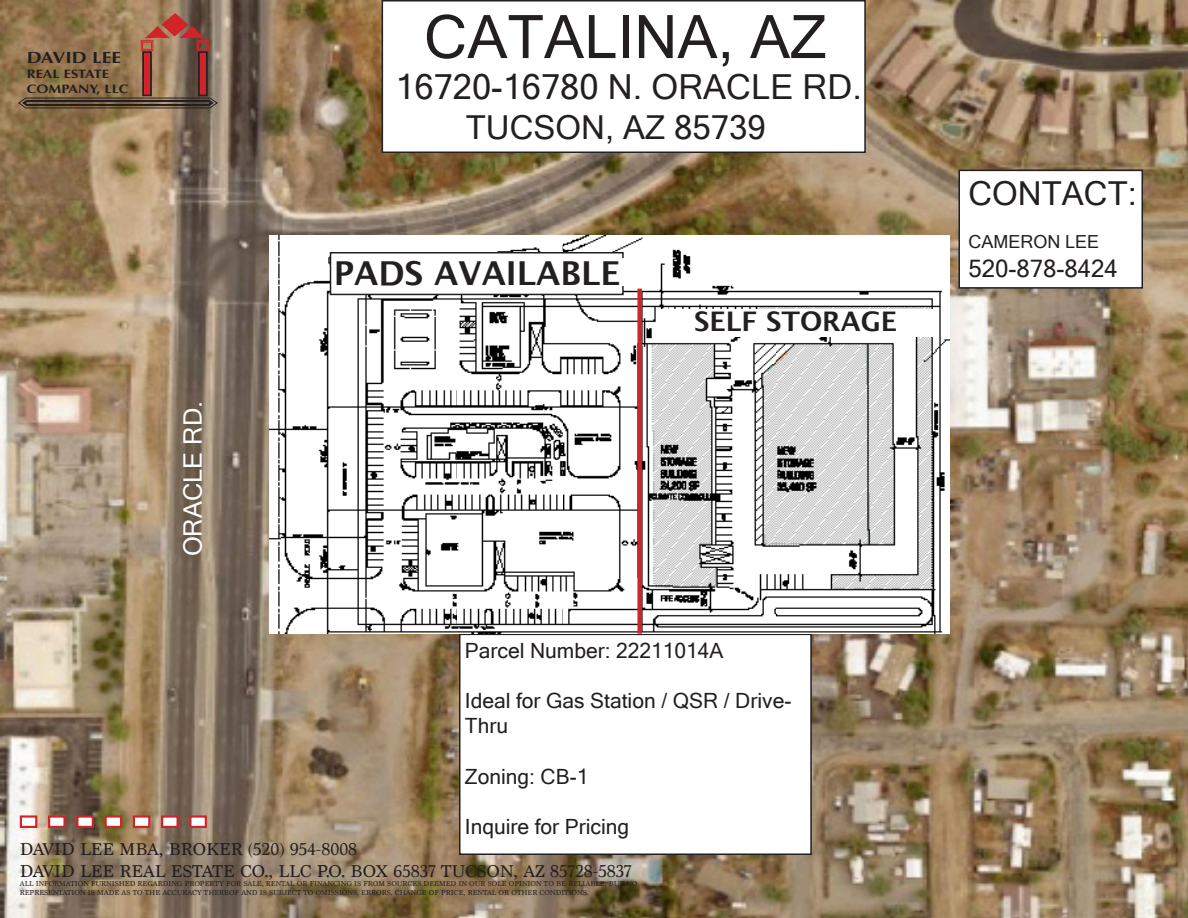
<style>
.page{position:relative;width:1188px;height:918px;background:#fff}
.page>*{position:absolute;margin:0;border:0;box-sizing:border-box;transform-origin:0 0}
.t1{font:60px "Microsoft Sans Serif";color:#231f20}
.t2{font:34.5px "Microsoft Sans Serif";color:#231f20}
.t3{font:33px "Microsoft Sans Serif";color:#231f20}
.t4{font:700 33px "Lucida Grande";color:#231f20}
.t5{font:700 27px "Lucida Grande";color:#231f20}
.t6{font:25.5px "Microsoft Sans Serif";color:#fff}
.t7{font:24px "Microsoft Sans Serif";color:#231f20}
.t8{font:21px/25.2px "Microsoft Sans Serif";color:#231f20}
.t9{font:18px "Marion";color:#231f20}
.t10{font:18px "Microsoft Sans Serif";color:#231f20}
.t11{font:700 16.2px "Optima";color:#231f20;scale:1.18 1}
.t12{font:700 12.15px "Optima";color:#231f20;scale:1.18 1}
.t13{font:7.5px/9px "Marion";color:#231f20}
</style>
<div class="page">
<img style="left:0;top:0;width:1188px;height:918px">
<svg style="left:18px;top:13px;width:200px;height:96px;background:#8a694d"></svg>
<div style="left:20px;top:815px;width:17px;height:13px;background:#fff;border:2px solid #d1232a"></div>
<div style="left:76px;top:815px;width:18px;height:13px;background:#fff;border:2px solid #d1232a"></div>
<div style="left:48px;top:815px;width:18px;height:13px;background:#fff;border:2px solid #d1232a"></div>
<div style="left:133px;top:815px;width:17px;height:13px;background:#fff;border:2px solid #d1232a"></div>
<div style="left:105px;top:815px;width:17px;height:13px;background:#fff;border:2px solid #d1232a"></div>
<div style="left:189px;top:815px;width:18px;height:13px;background:#fff;border:2px solid #d1232a"></div>
<div style="left:161px;top:815px;width:18px;height:13px;background:#fff;border:2px solid #d1232a"></div>
<div style="left:382px;top:1px;width:483px;height:151px;background:#fff"></div>
<div style="left:382px;top:0;width:484px;height:153px;border:2px solid #231f20"></div>
<div style="left:460px;top:634px;width:351px;height:220px;background:#fff"></div>
<div style="left:459px;top:634px;width:353px;height:221px;border:2px solid #231f20"></div>
<img style="left:270px;top:235px;width:679px;height:399px">
<div style="left:959px;top:170px;width:183px;height:118px;background:#fff"></div>
<div style="left:958px;top:170px;width:185px;height:119px;border:2px solid #231f20"></div>
<div style="left:331px;top:253px;width:292px;height:41px;background:#fff"></div>
<div style="left:330px;top:252px;width:294px;height:43px;border:2px solid #231f20"></div>
<div style="left:637px;top:289px;width:5px;height:345px;background:#d1232a"></div>
<div style="left:334px;top:259px;width:290px;height:27px;background:#fff"></div>
<div style="left:656px;top:310px;width:280px;height:27px;background:#fff"></div>
<p class="t11" style="left:27px;top:48px;width:81px">DAVID LEE</p>
<p class="t12" style="left:27px;top:67px;width:71px">REAL ESTATE</p>
<p class="t12" style="left:27px;top:81px;width:88px">COMPANY, LLC</p>
<p class="t6" style="left:178px;top:556px;width:157px;rotate:-90deg">ORACLE RD.</p>
<p class="t1" style="left:424px;top:3px;width:404px">CATALINA, AZ</p>
<p class="t2" style="left:395px;top:68px;width:468px">16720-16780 N. ORACLE RD.</p>
<p class="t3" style="left:466px;top:109px;width:301px">TUCSON, AZ 85739</p>
<p class="t3" style="left:968px;top:175px;width:170px">CONTACT:</p>
<p class="t10" style="left:968px;top:232px;width:132px">CAMERON LEE</p>
<p class="t4" style="left:334px;top:246px;width:288px">PADS AVAILABLE</p>
<p class="t7" style="left:968px;top:255px;width:151px">520-878-8424</p>
<p class="t5" style="left:694px;top:299px;width:204px">SELF STORAGE</p>
<p class="t8" style="left:465px;top:638px;width:260px">Parcel Number: 22211014A</p>
<p class="t8" style="left:465px;top:688px;width:328px">Ideal for Gas Station / QSR / Drive-<br>Thru</p>
<p class="t8" style="left:465px;top:764px;width:125px">Zoning: CB-1</p>
<p class="t8" style="left:465px;top:814px;width:166px">Inquire for Pricing</p>
<p class="t9" style="left:20px;top:838px;width:339px">DAVID LEE MBA, BROKER (520) 954-8008</p>
<p class="t9" style="left:20px;top:860px;width:613px">DAVID LEE REAL ESTATE CO., LLC P.O. BOX 65837 TUCSON, AZ 85728-5837</p>
<p class="t13" style="left:20px;top:879px;width:619px">ALL INFORMATION FURNISHED REGARDING PROPERTY FOR SALE, RENTAL OR FINANCING IS FROM SOURCES DEEMED IN OUR SOLE OPINION TO BE RELIABLE, BUT NO<br>REPRESENTATION IS MADE AS TO THE ACCURACY THEREOF AND IS SUBJECT TO OMISSIONS, ERRORS, CHANGE OF PRICE, RENTAL OR OTHER CONDITIONS.</p>
</div>
